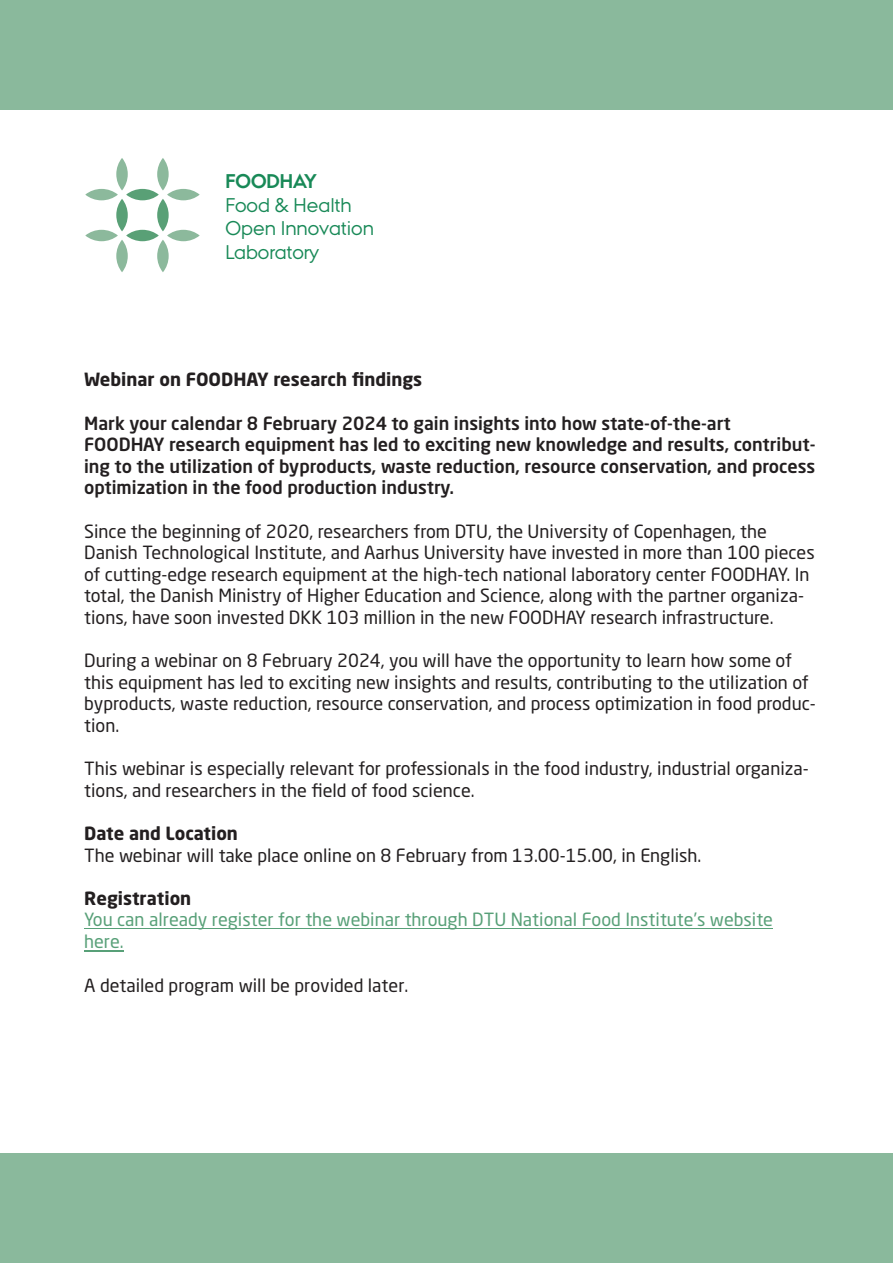
<style>
.page{position:relative;width:893px;height:1263px;background:#fff}
.page>*{position:absolute;margin:0;border:0;box-sizing:border-box;transform-origin:0 0}
.t1{font:19.8px/23.7px "AU Passata";color:#188957}
.t2{font:700 19.8px "AU Passata";color:#188957}
.t3{font:18px/21.6px "Neo Sans Pro";color:#231f20}
.t4{font:500 18px/21.6px "Neo Sans Pro";color:#231f20}
.t5{font:18px/22.4px "Neo Sans Pro";color:#58a078}
.t6{font:700 18px "Neo Sans Pro";color:#231f20}
</style>
<div class="page">
<svg style="left:85px;top:230px;width:33px;height:11px"></svg>
<svg style="left:85px;top:189px;width:33px;height:11px"></svg>
<svg style="left:116px;top:240px;width:12px;height:32px"></svg>
<svg style="left:116px;top:158px;width:12px;height:32px"></svg>
<svg style="left:157px;top:240px;width:12px;height:32px"></svg>
<svg style="left:167px;top:230px;width:33px;height:11px"></svg>
<svg style="left:157px;top:158px;width:12px;height:32px"></svg>
<svg style="left:167px;top:189px;width:33px;height:11px"></svg>
<svg style="left:116px;top:199px;width:12px;height:32px"></svg>
<svg style="left:126px;top:230px;width:33px;height:11px"></svg>
<svg style="left:126px;top:189px;width:33px;height:11px"></svg>
<svg style="left:157px;top:199px;width:12px;height:32px"></svg>
<div style="left:0;top:0;width:893px;height:109px;background:#8ab99c"></div>
<div style="left:0;top:1154px;width:893px;height:109px;background:#8ab99c"></div>
<hr style="left:84px;top:928px;width:689px;height:1px;background:#58a078">
<hr style="left:84px;top:951px;width:40px;height:1px;background:#58a078">
<p class="t2" style="left:226px;top:169px;width:93px">FOODHAY</p>
<p class="t1" style="left:226px;top:193px;width:150px">Food &amp; Health<br>Open Innovation<br>Laboratory</p>
<p class="t6" style="left:84px;top:368px;width:340px">Webinar on FOODHAY research findings</p>
<p class="t4" style="left:84px;top:412px;width:733px">Mark your calendar 8 February 2024 to gain insights into how state-of-the-art FOODHAY research equipment has led to exciting new knowledge and results, contribut&shy;ing to the utilization of byproducts, waste reduction, resource conservation, and process optimization in the food production industry.</p>
<p class="t3" style="left:84px;top:520px;width:732px">Since the beginning of 2020, researchers from DTU, the University of Copenhagen, the Danish Technological Institute, and Aarhus University have invested in more than 100 pieces of cutting-edge research equipment at the high-tech national laboratory center FOODHAY. In total, the Danish Ministry of Higher Education and Science, along with the partner organiza&shy;tions, have soon invested DKK 103 million in the new FOODHAY research infrastructure.</p>
<p class="t3" style="left:84px;top:649px;width:733px">During a webinar on 8 February 2024, you will have the opportunity to learn how some of this equipment has led to exciting new insights and results, contributing to the utilization of byproducts, waste reduction, resource conservation, and process optimization in food produc&shy;tion.</p>
<p class="t3" style="left:84px;top:757px;width:726px">This webinar is especially relevant for professionals in the food industry, industrial organiza&shy;tions, and researchers in the field of food science.</p>
<p class="t6" style="left:84px;top:822px;width:155px">Date and Location</p>
<p class="t3" style="left:84px;top:844px;width:619px">The webinar will take place online on 8 February from 13.00-15.00, in English.</p>
<p class="t6" style="left:84px;top:887px;width:109px">Registration</p>
<p class="t5" style="left:84px;top:908px;width:690px">You can already register for the webinar through DTU National Food Institute’s website here.</p>
<p class="t3" style="left:84px;top:974px;width:326px">A detailed program will be provided later.</p>
</div>
